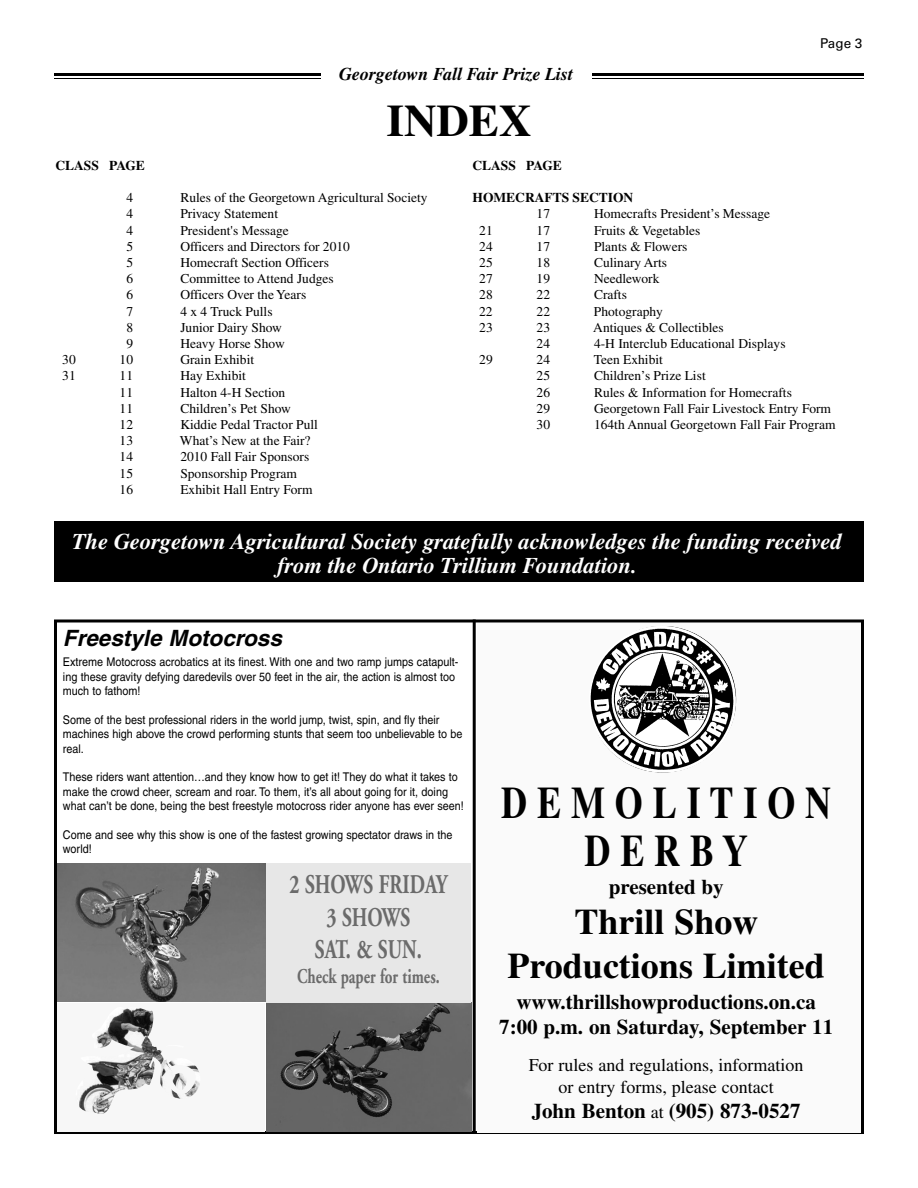
<style>
.page{position:relative;width:918px;height:1188px;background:#fff}
.page>*{position:absolute;margin:0;border:0;box-sizing:border-box;transform-origin:0 0}
.t1{font:700 45px/48px "Times";color:#000;text-align:center;scale:.8 1}
.t2{font:700 45px "Times";color:#000}
.t3{font:700 36px/43.2px "Times";color:#000;text-align:center}
.t4{font:700 27px/32.4px "Adobe Garamond";color:#6b6b6b;text-align:center;scale:.72 1}
.t5{font:italic 700 22.5px/24px "Times";color:#fff;text-align:center}
.t6{font:italic 700 22.5px "Helvetica";color:#000}
.t7{font:700 21px/25.2px "Times";color:#000;text-align:center}
.t8{font:700 21px "Adobe Garamond";color:#6b6b6b;scale:.72 1}
.t9{font:18px/21.6px "Times";color:#000;text-align:center}
.t10{font:italic 700 18px "Times";color:#000}
.t11{font:13.5px "Times";color:#000}
.t12{font:700 13.5px "Times";color:#000}
.t13{font:13.5px "Univers";color:#000}
.t14{font:12px/14.4px "Helvetica";color:#000;scale:.9 1}
.s1{font-weight:400;font-size:18px}
</style>
<div class="page">
<hr style="left:54px;top:73px;width:810px;height:3px;background:#000">
<hr style="left:54px;top:78px;width:810px;height:1px;background:#000">
<div style="left:321px;top:64px;width:271px;height:24px;background:#fff"></div>
<div style="left:54px;top:522px;width:810px;height:60px;background:#000"></div>
<div style="left:54px;top:619px;width:810px;height:515px;border:3px solid #000"></div>
<img style="left:58px;top:863px;width:207px;height:138px">
<div style="left:57px;top:1003px;width:207px;height:129px;background:#f7f7f7"></div>
<img style="left:79px;top:1008px;width:121px;height:106px">
<img style="left:266px;top:1002px;width:206px;height:130px">
<div style="left:266px;top:863px;width:205px;height:139px;background:#e7e7e7"></div>
<hr style="left:473px;top:619px;width:3px;height:514px;background:#000">
<div style="left:477px;top:623px;width:383px;height:510px;background:#fafafa"></div>
<img style="left:589px;top:626px;width:147px;height:147px;border-radius:50%">
<h3 class="t10" style="left:339px;top:67px;width:236px">Georgetown Fall Fair Prize List</h3>
<h1 class="t2" style="left:387px;top:104px;width:146px">INDEX</h1>
<p class="t13" style="left:820px;top:39px;width:44px">Page 3</p>
<p class="t12" style="left:56px;top:160px;width:91px">CLASS PAGE</p>
<p class="t11" style="left:126px;top:193px;width:8px">4</p>
<p class="t11" style="left:180px;top:193px;width:249px">Rules of the Georgetown Agricultural Society</p>
<p class="t11" style="left:126px;top:209px;width:8px">4</p>
<p class="t11" style="left:180px;top:209px;width:99px">Privacy Statement</p>
<p class="t11" style="left:126px;top:225px;width:8px">4</p>
<p class="t11" style="left:180px;top:225px;width:110px">President's Message</p>
<p class="t11" style="left:126px;top:241px;width:8px">5</p>
<p class="t11" style="left:180px;top:241px;width:171px">Officers and Directors for 2010</p>
<p class="t11" style="left:126px;top:258px;width:8px">5</p>
<p class="t11" style="left:180px;top:258px;width:150px">Homecraft Section Officers</p>
<p class="t11" style="left:126px;top:274px;width:8px">6</p>
<p class="t11" style="left:180px;top:274px;width:155px">Committee to Attend Judges</p>
<p class="t11" style="left:126px;top:290px;width:8px">6</p>
<p class="t11" style="left:180px;top:290px;width:127px">Officers Over the Years</p>
<p class="t11" style="left:126px;top:306px;width:8px">7</p>
<p class="t11" style="left:180px;top:306px;width:94px">4 x 4 Truck Pulls</p>
<p class="t11" style="left:126px;top:322px;width:8px">8</p>
<p class="t11" style="left:180px;top:322px;width:103px">Junior Dairy Show</p>
<p class="t11" style="left:126px;top:339px;width:8px">9</p>
<p class="t11" style="left:180px;top:339px;width:106px">Heavy Horse Show</p>
<p class="t11" style="left:62px;top:355px;width:15px">30</p>
<p class="t11" style="left:120px;top:355px;width:15px">10</p>
<p class="t11" style="left:180px;top:355px;width:75px">Grain Exhibit</p>
<p class="t11" style="left:62px;top:371px;width:15px">31</p>
<p class="t11" style="left:120px;top:371px;width:15px">11</p>
<p class="t11" style="left:180px;top:371px;width:67px">Hay Exhibit</p>
<p class="t11" style="left:120px;top:387px;width:15px">11</p>
<p class="t11" style="left:180px;top:387px;width:106px">Halton 4-H Section</p>
<p class="t11" style="left:120px;top:403px;width:15px">11</p>
<p class="t11" style="left:180px;top:403px;width:112px">Children’s Pet Show</p>
<p class="t11" style="left:120px;top:420px;width:15px">12</p>
<p class="t11" style="left:180px;top:420px;width:139px">Kiddie Pedal Tractor Pull</p>
<p class="t11" style="left:120px;top:436px;width:15px">13</p>
<p class="t11" style="left:180px;top:436px;width:132px">What’s New at the Fair?</p>
<p class="t11" style="left:120px;top:452px;width:15px">14</p>
<p class="t11" style="left:180px;top:452px;width:130px">2010 Fall Fair Sponsors</p>
<p class="t11" style="left:120px;top:468px;width:15px">15</p>
<p class="t11" style="left:180px;top:468px;width:118px">Sponsorship Program</p>
<p class="t11" style="left:120px;top:484px;width:15px">16</p>
<p class="t11" style="left:180px;top:484px;width:134px">Exhibit Hall Entry Form</p>
<p class="t12" style="left:473px;top:160px;width:91px">CLASS PAGE</p>
<p class="t12" style="left:473px;top:193px;width:162px">HOMECRAFTS SECTION</p>
<p class="t11" style="left:537px;top:209px;width:15px">17</p>
<p class="t11" style="left:594px;top:209px;width:178px">Homecrafts President’s Message</p>
<p class="t11" style="left:479px;top:225px;width:15px">21</p>
<p class="t11" style="left:537px;top:225px;width:15px">17</p>
<p class="t11" style="left:594px;top:225px;width:108px">Fruits &amp; Vegetables</p>
<p class="t11" style="left:479px;top:241px;width:15px">24</p>
<p class="t11" style="left:537px;top:241px;width:15px">17</p>
<p class="t11" style="left:594px;top:241px;width:95px">Plants &amp; Flowers</p>
<p class="t11" style="left:479px;top:258px;width:15px">25</p>
<p class="t11" style="left:537px;top:258px;width:15px">18</p>
<p class="t11" style="left:594px;top:258px;width:75px">Culinary Arts</p>
<p class="t11" style="left:479px;top:274px;width:15px">27</p>
<p class="t11" style="left:537px;top:274px;width:15px">19</p>
<p class="t11" style="left:594px;top:274px;width:67px">Needlework</p>
<p class="t11" style="left:479px;top:290px;width:15px">28</p>
<p class="t11" style="left:537px;top:290px;width:15px">22</p>
<p class="t11" style="left:594px;top:290px;width:34px">Crafts</p>
<p class="t11" style="left:479px;top:306px;width:15px">22</p>
<p class="t11" style="left:537px;top:306px;width:15px">22</p>
<p class="t11" style="left:594px;top:306px;width:70px">Photography</p>
<p class="t11" style="left:479px;top:322px;width:15px">23</p>
<p class="t11" style="left:537px;top:322px;width:15px">23</p>
<p class="t11" style="left:593px;top:322px;width:132px">Antiques &amp; Collectibles</p>
<p class="t11" style="left:537px;top:339px;width:15px">24</p>
<p class="t11" style="left:594px;top:339px;width:193px">4-H Interclub Educational Displays</p>
<p class="t11" style="left:479px;top:355px;width:15px">29</p>
<p class="t11" style="left:537px;top:355px;width:15px">24</p>
<p class="t11" style="left:594px;top:355px;width:71px">Teen Exhibit</p>
<p class="t11" style="left:537px;top:371px;width:15px">25</p>
<p class="t11" style="left:594px;top:371px;width:113px">Children’s Prize List</p>
<p class="t11" style="left:537px;top:387px;width:15px">26</p>
<p class="t11" style="left:594px;top:387px;width:199px">Rules &amp; Information for Homecrafts</p>
<p class="t11" style="left:537px;top:403px;width:15px">29</p>
<p class="t11" style="left:594px;top:403px;width:239px">Georgetown Fall Fair Livestock Entry Form</p>
<p class="t11" style="left:537px;top:420px;width:15px">30</p>
<p class="t11" style="left:594px;top:420px;width:243px">164th Annual Georgetown Fall Fair Program</p>
<h3 class="t5" style="left:72px;top:532px;width:772px">The Georgetown Agricultural Society gratefully acknowledges the funding received from the Ontario Trillium Foundation.</h3>
<h3 class="t6" style="left:63px;top:630px;width:220px">Freestyle Motocross</h3>
<p class="t14" style="left:63px;top:656px;width:441px">Extreme Motocross acrobatics at its finest. With one and two ramp jumps catapult&shy;ing these gravity defying daredevils over 50 feet in the air, the action is almost too much to fathom!</p>
<p class="t14" style="left:63px;top:714px;width:445px">Some of the best professional riders in the world jump, twist, spin, and fly their machines high above the crowd performing stunts that seem too unbelievable to be real.</p>
<p class="t14" style="left:63px;top:771px;width:447px">These riders want attention…and they know how to get it! They do what it takes to make the crowd cheer, scream and roar. To them, it’s all about going for it, doing what can’t be done, being the best freestyle motocross rider anyone has ever seen!</p>
<p class="t14" style="left:63px;top:829px;width:434px">Come and see why this show is one of the fastest growing spectator draws in the world!</p>
<h3 class="t4" style="left:289px;top:871px;width:221px">2 SHOWS FRIDAY<br>3 SHOWS<br>SAT. &amp; SUN.</h3>
<h3 class="t8" style="left:297px;top:968px;width:200px">Check paper for times.</h3>
<h1 class="t1" style="left:501px;top:783px;width:414px">D E M O L I T I O N<br>D E R B Y</h1>
<h3 class="t7" style="left:609px;top:876px;width:117px">presented by</h3>
<h2 class="t3" style="left:508px;top:904px;width:319px">Thrill Show<br>Productions Limited</h2>
<h3 class="t7" style="left:499px;top:991px;width:335px">www.thrillshowproductions.on.ca<br>7:00 p.m. on Saturday, September 11</h3>
<h3 class="t9" style="left:529px;top:1056px;width:276px">For rules and regulations, information or entry forms, please contact</h3>
<h3 class="t7" style="left:532px;top:1100px;width:270px">John Benton <span class="s1">at</span> (905) 873-0527</h3>
</div>
